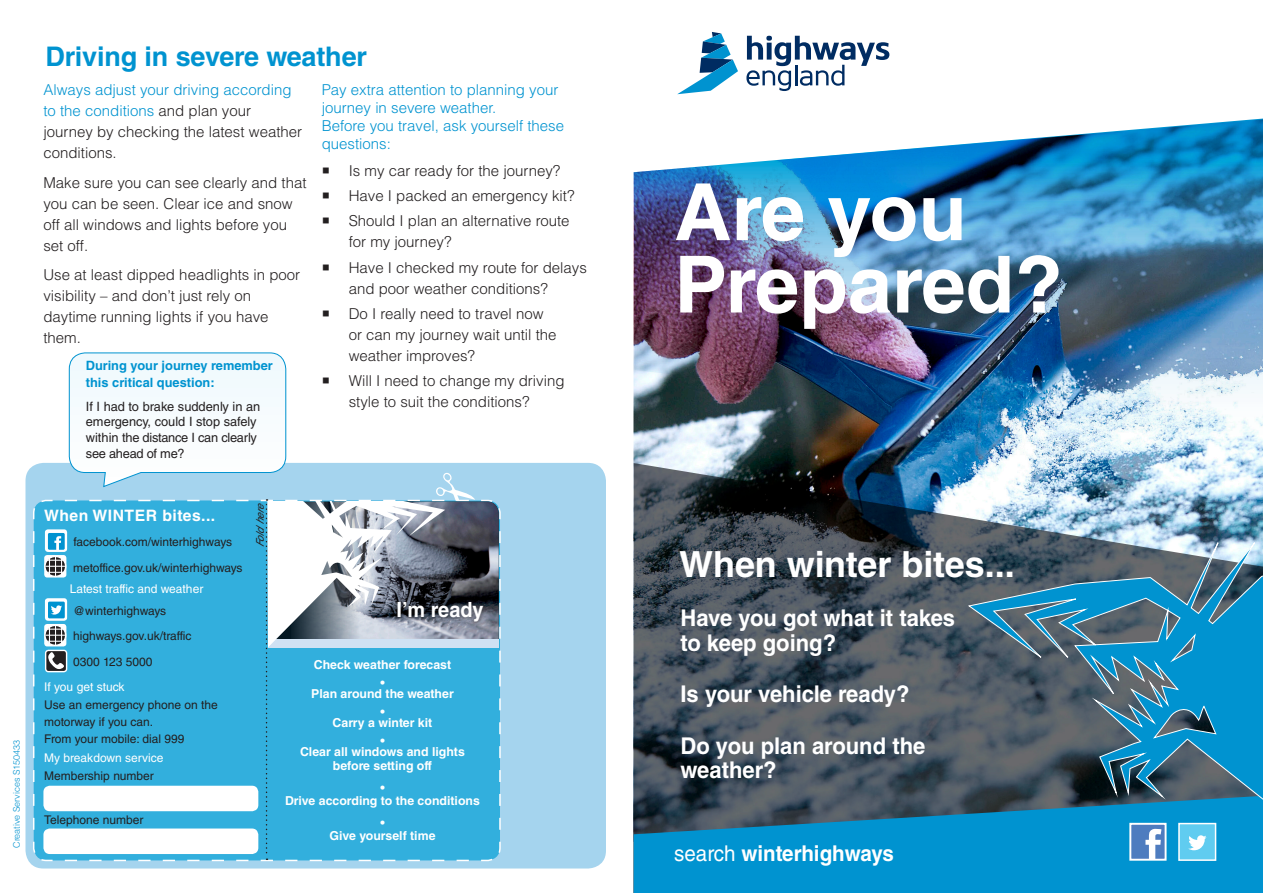
<style>
.page{position:relative;width:1263px;height:893px;background:#fff}
.page>*{position:absolute;margin:0;border:0;box-sizing:border-box;transform-origin:0 0}
.t1{font:700 78.9px/72.3px "Helvetica LT Std";color:#fff}
.Body_text{font:700 36px "Helvetica LT Std";letter-spacing:-.005em;color:#fff}
.headings{font:700 27px "Helvetica LT Std";letter-spacing:-.005em;color:#0093d0}
.t2{font:700 23.1px/24.2px "Helvetica LT Std";color:#fff;scale:.95 1}
.t3{font:700 21.75px "Helvetica LT Std";color:#fff;scale:.95 1}
.t4{font:700 20.85px "Helvetica LT Std";letter-spacing:-.01em;color:#fff;scale:.95 1}
.t5{font:700 15.75px "Helvetica LT Std";letter-spacing:.03em;color:#fff}
._11_on_14_gill{font:300 15px/21px "Helvetica LT Std";color:#231f20}
._11_on_14_gill-2{font:300 15px/18px "Helvetica LT Std";color:#0093d0}
._11_on_14_gill-3{font:12.9px/15.8px "Helvetica LT Std";letter-spacing:-.005em;color:#231f20}
._11_on_14_gill-4{font:700 12.9px/17.1px "Helvetica LT Std";color:#0093d0}
.t6{font:700 12.3px/14.9px "Helvetica LT Std";color:#fff;text-align:center}
.t7{font:12px/17.1px "Helvetica LT Std";color:#231f20}
.t8{font:12px "Helvetica LT Std";color:#fff}
.t9{font:italic 10.5px "Helvetica LT Std";color:#231f20}
.t10{font:300 9px "Helvetica LT Std";color:#0093d0}
.s1{color:#0093d0}
.s2{font-weight:400}
</style>
<div class="page">
<div style="left:26px;top:463px;width:580px;height:405px;background:#a5d4ee;border-radius:18px"></div>
<img style="left:633px;top:172px;width:630px;height:291px">
<img style="left:634px;top:118px;width:629px;height:328px">
<svg style="left:633px;top:463px;width:630px;height:430px;background:#505e6a"></svg>
<svg style="left:634px;top:796px;width:629px;height:97px;background:#0d83b6"></svg>
<svg style="left:677px;top:32px;width:61px;height:62px"></svg>
<svg style="left:746px;top:36px;width:143px;height:55px"></svg>
<svg style="left:967px;top:520px;width:296px;height:329px;background:#3b7995"></svg>
<div style="left:1130px;top:824px;width:35px;height:36px;background:#4e7cbf"></div>
<svg style="left:1145px;top:829px;width:16px;height:29px"></svg>
<div style="left:1129px;top:823px;width:37px;height:38px;border:2px solid #fff"></div>
<div style="left:1179px;top:823px;width:37px;height:37px;background:#60ccf0"></div>
<svg style="left:1188px;top:835px;width:18px;height:15px"></svg>
<div style="left:1178px;top:823px;width:38px;height:38px;border:2px solid #fff"></div>
<svg style="left:33px;top:500px;width:456px;height:362px;background:#51bae1"></svg>
<svg style="left:44px;top:624px;width:22px;height:22px"></svg>
<div style="left:44px;top:625px;width:22px;height:21px;border:1px solid #fff;border-radius:50%"></div>
<svg style="left:44px;top:555px;width:22px;height:22px"></svg>
<div style="left:44px;top:556px;width:22px;height:21px;border:1px solid #fff;border-radius:50%"></div>
<svg style="left:45px;top:352px;width:456px;height:509px"></svg>
<p class="t10" style="left:11px;top:848px;width:110px;rotate:-90deg">Creative Services S150433</p>
<p class="headings" style="left:46px;top:40px;width:323px">Driving in severe weather</p>
<p class="_11_on_14_gill" style="left:43px;top:79px;width:260px"><span class="s1">Always adjust your driving according to the conditions</span> and plan your journey by checking the latest weather conditions.</p>
<p class="_11_on_14_gill" style="left:43px;top:172px;width:265px">Make sure you can see clearly and that you can be seen. Clear ice and snow off all windows and lights before you set off.</p>
<p class="_11_on_14_gill" style="left:43px;top:264px;width:258px">Use at least dipped headlights in poor visibility – and don’t just rely on daytime running lights if you have them.</p>
<p class="_11_on_14_gill-4" style="left:86px;top:357px;width:189px">During your journey remember this critical question:</p>
<p class="_11_on_14_gill-3" style="left:86px;top:398px;width:176px">If I had to brake suddenly in an emergency, could I stop safely within the distance I can clearly see ahead of me?</p>
<p class="_11_on_14_gill-2" style="left:322px;top:81px;width:244px">Pay extra attention to planning your journey in severe weather.<br>Before you travel, ask yourself these questions:</p>
<p class="_11_on_14_gill" style="left:349px;top:160px;width:213px">Is my car ready for the journey?</p>
<p class="_11_on_14_gill" style="left:349px;top:185px;width:227px">Have I packed an emergency kit?</p>
<p class="_11_on_14_gill" style="left:349px;top:210px;width:222px">Should I plan an alternative route for my journey?</p>
<p class="_11_on_14_gill" style="left:349px;top:257px;width:240px">Have I checked my route for delays and poor weather conditions?</p>
<p class="_11_on_14_gill" style="left:349px;top:303px;width:209px">Do I really need to travel now or can my journey wait until the weather improves?</p>
<p class="_11_on_14_gill" style="left:349px;top:370px;width:217px">Will I need to change my driving style to suit the conditions?</p>
<p class="t5" style="left:44px;top:505px;width:173px">When WINTER bites...</p>
<p class="t7" style="left:73px;top:533px;width:160px">facebook.com/winterhighways</p>
<p class="t7" style="left:73px;top:559px;width:171px">metoffice.gov.uk/winterhighways</p>
<p class="t8" style="left:70px;top:582px;width:135px">Latest traffic and weather</p>
<p class="t7" style="left:73px;top:602px;width:95px">@winterhighways</p>
<p class="t7" style="left:73px;top:627px;width:120px">highways.gov.uk/traffic</p>
<p class="t7" style="left:73px;top:653px;width:81px">0300 123 5000</p>
<p class="t8" style="left:44px;top:680px;width:82px">If you get stuck</p>
<p class="t7" style="left:44px;top:696px;width:175px">Use an emergency phone on the motorway if you can.<br>From your mobile: dial 999</p>
<p class="t8" style="left:44px;top:751px;width:121px">My breakdown service</p>
<p class="t7" style="left:44px;top:767px;width:111px">Membership number</p>
<p class="t7" style="left:44px;top:811px;width:101px">Telephone number</p>
<p class="t9" style="left:254px;top:547px;width:49px;rotate:-90deg">Foldhere</p>
<p class="t4" style="left:397px;top:597px;width:93px">I’m ready</p>
<p class="t6" style="left:314px;top:657px;width:139px">Check weather forecast</p>
<p class="t6" style="left:380px;top:675px;width:6px">•</p>
<p class="t6" style="left:311px;top:686px;width:144px">Plan around the weather</p>
<p class="t6" style="left:380px;top:704px;width:6px">•</p>
<p class="t6" style="left:333px;top:715px;width:101px">Carry a winter kit</p>
<p class="t6" style="left:380px;top:733px;width:6px">•</p>
<p class="t6" style="left:300px;top:744px;width:166px">Clear all windows and lights before setting off</p>
<p class="t6" style="left:380px;top:780px;width:6px">•</p>
<p class="t6" style="left:285px;top:793px;width:196px">Drive according to the conditions</p>
<p class="t6" style="left:380px;top:815px;width:6px">•</p>
<p class="t6" style="left:329px;top:828px;width:108px">Give yourself time</p>
<p class="t1" style="left:674px;top:175px;width:390px">Are you<br>Prepared?</p>
<p class="Body_text" style="left:679px;top:542px;width:337px">When winter bites...</p>
<p class="t2" style="left:680px;top:606px;width:291px">Have you got what it takes</p>
<p class="t2" style="left:680px;top:630px;width:165px">to keep going?</p>
<p class="t2" style="left:680px;top:682px;width:243px">Is your vehicle ready?</p>
<p class="t2" style="left:680px;top:733px;width:259px">Do you plan around the weather?</p>
<p class="t3" style="left:674px;top:840px;width:233px"><span class="s2">search</span> winterhighways</p>
</div>
